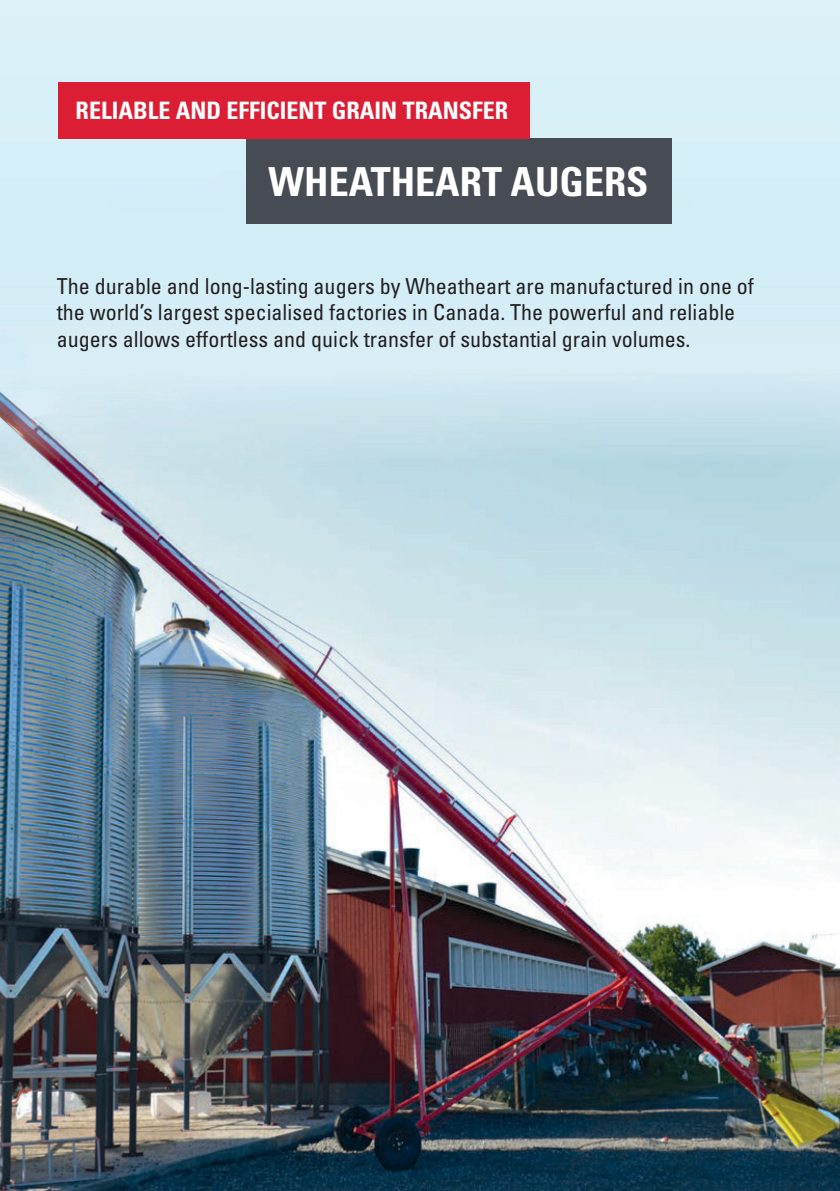
<style>
.page{position:relative;width:840px;height:1191px;background:#fff}
.page>*{position:absolute;margin:0;border:0;box-sizing:border-box;transform-origin:0 0}
.Otsikko_2020{font:700 condensed 40px "Univers LT Std";color:#fff}
.Punaotsikko_2020{font:700 condensed 24px "Univers LT Std";color:#fff}
.Leipäteksti_2020{font:condensed 22px/26.4px "Univers LT Std";color:#231f20}
</style>
<div class="page">
<img style="left:0;top:0;width:839px;height:1191px">
<div style="left:246px;top:139px;width:425px;height:85px;background:#474c54"></div>
<div style="left:59px;top:82px;width:470px;height:57px;background:#db1e34"></div>
<p class="Punaotsikko_2020" style="left:76px;top:96px;width:434px">RELIABLE AND EFFICIENT GRAIN TRANSFER</p>
<p class="Otsikko_2020" style="left:268px;top:157px;width:381px">WHEATHEART AUGERS</p>
<p class="Leipäteksti_2020" style="left:57px;top:272px;width:698px">The durable and long-lasting augers by Wheatheart are manufactured in one of the world’s largest specialised factories in Canada. The powerful and reliable augers allows effortless and quick transfer of substantial grain volumes.</p>
</div>
